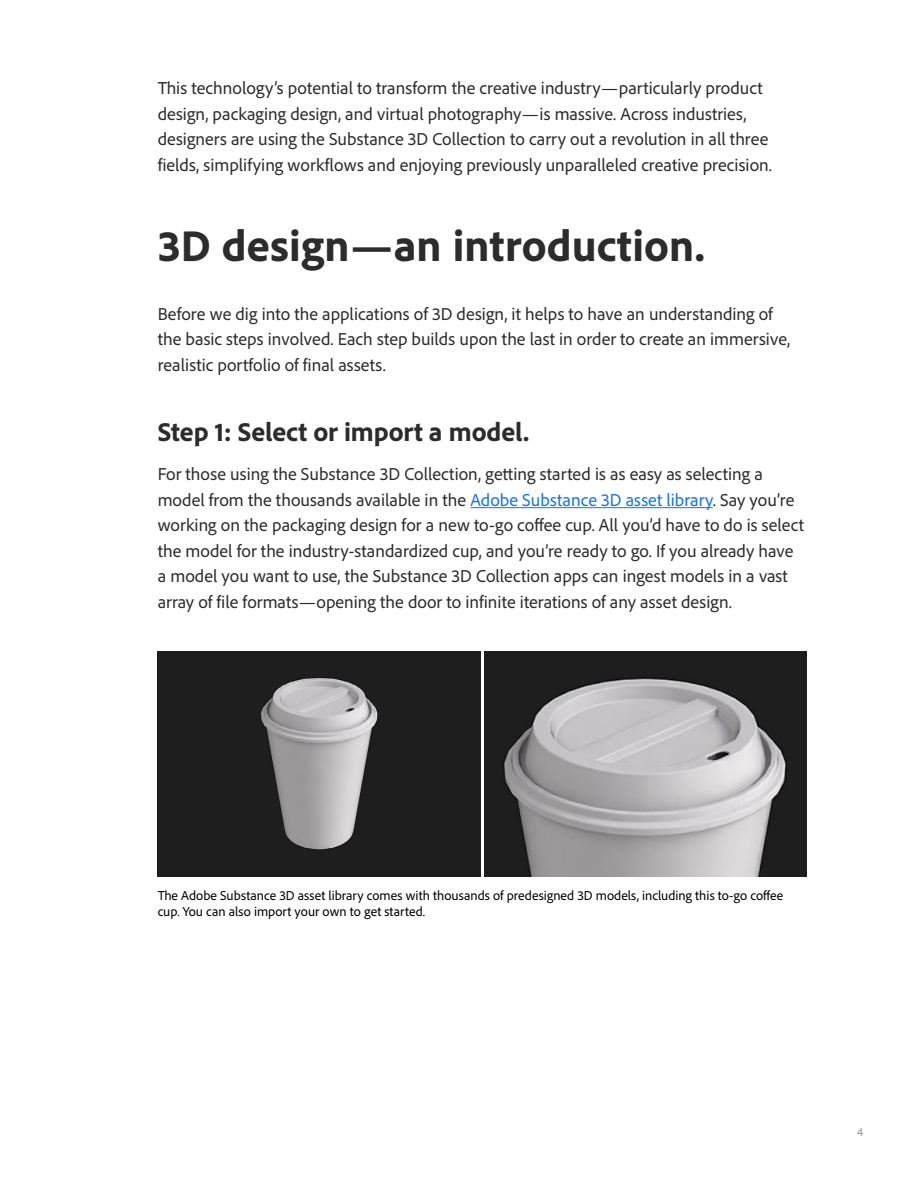
<style>
.page{position:relative;width:918px;height:1188px;background:#fff}
.page>*{position:absolute;margin:0;border:0;box-sizing:border-box;transform-origin:0 0}
.t1{font:800 45px "Adobe Clean";letter-spacing:.005em;color:#2c2c2c}
.t2{font:800 27px "Adobe Clean";letter-spacing:-.005em;color:#2c2c2c}
.t3{font:18px/25.5px "Adobe Clean";color:#2c2c2c}
.t4{font:13.5px/16.2px "Adobe Clean";color:#000}
.t5{font:12px "Adobe Clean";color:#949598}
.s1{color:#1473e6}
</style>
<div class="page">
<hr style="left:470px;top:507px;width:243px;height:1px;background:#1473e6">
<img style="left:158px;top:651px;width:322px;height:225px">
<img style="left:484px;top:651px;width:323px;height:225px">
<p class="t3" style="left:158px;top:75px;width:616px">This technology’s potential to transform the creative industry—particularly product design, packaging design, and virtual photography—is massive. Across industries, designers are using the Substance 3D Collection to carry out a revolution in all three fields, simplifying workflows and enjoying previously unparalleled creative precision.</p>
<h1 class="t1" style="left:158px;top:216px;width:549px">3D design—an introduction.</h1>
<p class="t3" style="left:158px;top:301px;width:634px">Before we dig into the applications of 3D design, it helps to have an understanding of the basic steps involved. Each step builds upon the last in order to create an immersive, realistic portfolio of final assets.</p>
<h2 class="t2" style="left:158px;top:415px;width:373px">Step 1: Select or import a model.</h2>
<p class="t3" style="left:158px;top:461px;width:648px">For those using the Substance 3D Collection, getting started is as easy as selecting a model from the thousands available in the <span class="s1">Adobe Substance 3D asset library</span>. Say you’re working on the packaging design for a new to-go coffee cup. All you’d have to do is select the model for the industry-standardized cup, and you’re ready to go. If you already have a model you want to use, the Substance 3D Collection apps can ingest models in a vast array of file formats—opening the door to infinite iterations of any asset design.</p>
<p class="t4" style="left:158px;top:887px;width:627px">The Adobe Substance 3D asset library comes with thousands of predesigned 3D models, including this to-go coffee cup. You can also import your own to get started.</p>
<p class="t5" style="left:857px;top:1124px;width:8px">4</p>
</div>
